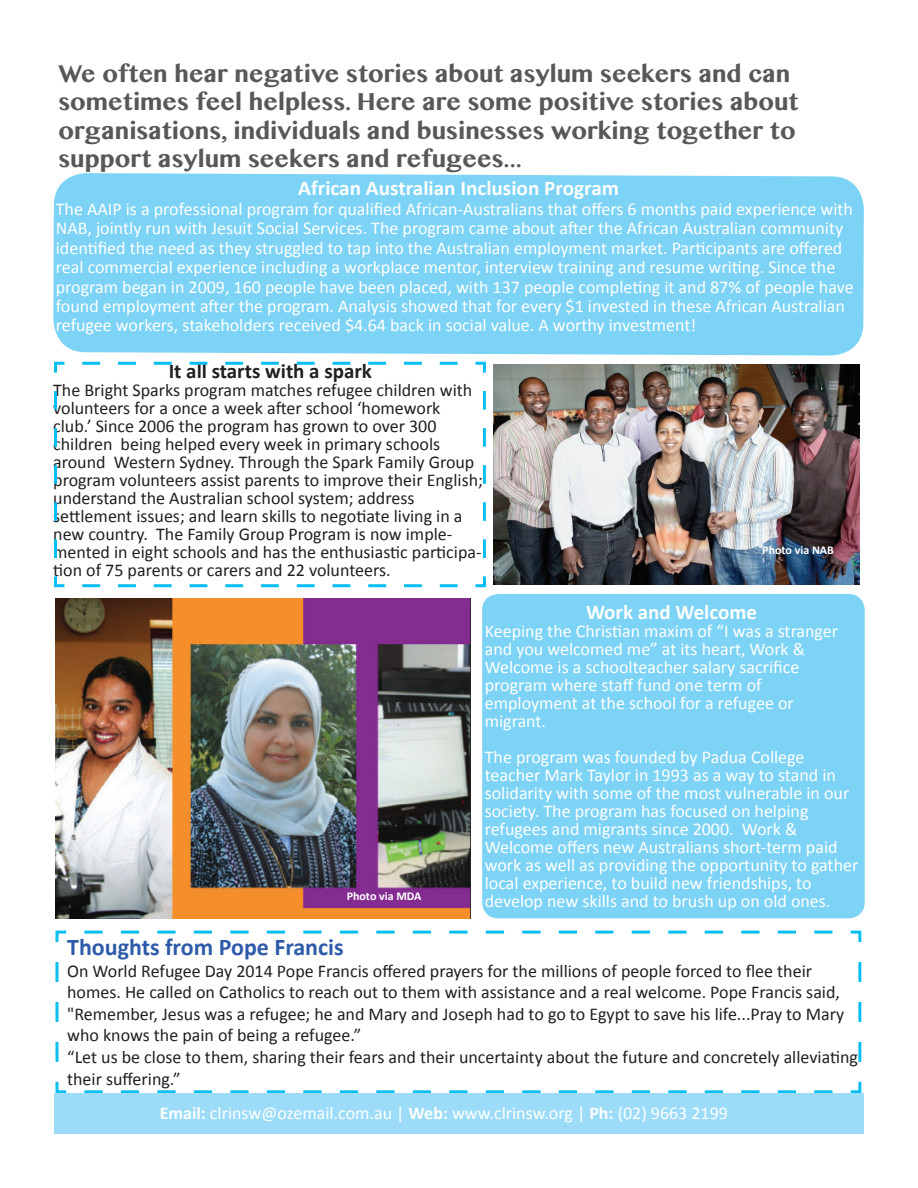
<style>
.page{position:relative;width:918px;height:1188px;background:#fff}
.page>*{position:absolute;margin:0;border:0;box-sizing:border-box;transform-origin:0 0}
.t1{font:700 24px/28.5px "Malayalam MN";color:#57585a}
.t2{font:700 24px "Calibri";color:#2d5ba9}
.t3{font:700 21px "Calibri";color:#fff}
.t4{font:700 21px "Calibri";color:#231f20}
.t5{font:18px/18px "Calibri";color:#fff}
.t6{font:18px/18px "Calibri";color:#231f20}
.t7{font:700 12px "Calibri";color:#fff}
.s1{font-weight:700}
</style>
<div class="page">
<svg style="left:55px;top:930px;width:807px;height:163px"></svg>
<div style="left:54px;top:1093px;width:810px;height:41px;background:#9cdcf8"></div>
<div style="left:53px;top:173px;width:811px;height:183px;background:#7cd3f6"></div>
<div style="left:482px;top:594px;width:383px;height:324px;background:#7cd3f6;border-radius:16px"></div>
<svg style="left:54px;top:361px;width:432px;height:227px"></svg>
<img style="left:493px;top:365px;width:367px;height:219px">
<img style="left:56px;top:599px;width:414px;height:320px">
<h1 class="t1" style="left:58px;top:60px;width:742px">We often hear negative stories about asylum seekers and can sometimes feel helpless. Here are some positive stories about organisations, individuals and businesses working together to support asylum seekers and refugees...</h1>
<p class="t3" style="left:298px;top:175px;width:322px">African Australian Inclusion Program</p>
<p class="t5" style="left:56px;top:199px;width:799px;line-height:19.5px">The AAIP is a professional program for qualified African-Australians that offers 6 months paid experience with NAB, jointly run with Jesuit Social Services. The program came about after the African Australian community identified the need as they struggled to tap into the Australian employment market. Participants are offered real commercial experience including a workplace mentor, interview training and resume writing. Since the program began in 2009, 160 people have been placed, with 137 people completing it and 87% of people have found employment after the program. Analysis showed that for every $1 invested in these African Australian refugee workers, stakeholders received $4.64 back in social value. A worthy investment!</p>
<p class="t4" style="left:169px;top:357px;width:205px">It all starts with a spark</p>
<p class="t6" style="left:53px;top:381px;width:431px">The Bright Sparks program matches refugee children with volunteers for a once a week after school ‘homework club.’ Since 2006 the program has grown to over 300 children being helped every week in primary schools around Western Sydney. Through the Spark Family Group program volunteers assist parents to improve their English; understand the Australian school system; address settlement issues; and learn skills to negotiate living in a new country. The Family Group Program is now imple&shy;mented in eight schools and has the enthusiastic participa&shy;tion of 75 parents or carers and 22 volunteers.</p>
<p class="t3" style="left:586px;top:598px;width:173px">Work and Welcome</p>
<p class="t5" style="left:485px;top:622px;width:355px">Keeping the Christian maxim of “I was a stranger and you welcomed me” at its heart, Work &amp; Welcome is a schoolteacher salary sacrifice program where staff fund one term of employment at the school for a refugee or migrant.</p>
<p class="t5" style="left:485px;top:748px;width:375px">The program was founded by Padua College teacher Mark Taylor in 1993 as a way to stand in solidarity with some of the most vulnerable in our society. The program has focused on helping refugees and migrants since 2000. Work &amp; Welcome offers new Australians short-term paid work as well as providing the opportunity to gather local experience, to build new friendships, to develop new skills and to brush up on old ones.</p>
<p class="t7" style="left:762px;top:543px;width:73px">Photo via NAB</p>
<p class="t7" style="left:347px;top:888px;width:76px">Photo via MDA</p>
<h1 class="t2" style="left:67px;top:932px;width:278px">Thoughts from Pope Francis</h1>
<p class="t6" style="left:67px;top:960px;width:792px;line-height:21.6px">On World Refugee Day 2014 Pope Francis offered prayers for the millions of people forced to flee their homes. He called on Catholics to reach out to them with assistance and a real welcome. Pope Francis said, "Remember, Jesus was a refugee; he and Mary and Joseph had to go to Egypt to save his life...Pray to Mary who knows the pain of being a refugee.”<br>“Let us be close to them, sharing their fears and their uncertainty about the future and concretely alleviating their suffering.”</p>
<p class="t5" style="left:160px;top:1104px;width:570px"><span class="s1">Email:</span> clrinsw@ozemail.com.au | <span class="s1">Web:</span> www.clrinsw.org | <span class="s1">Ph:</span> (02) 9663 2199</p>
</div>
